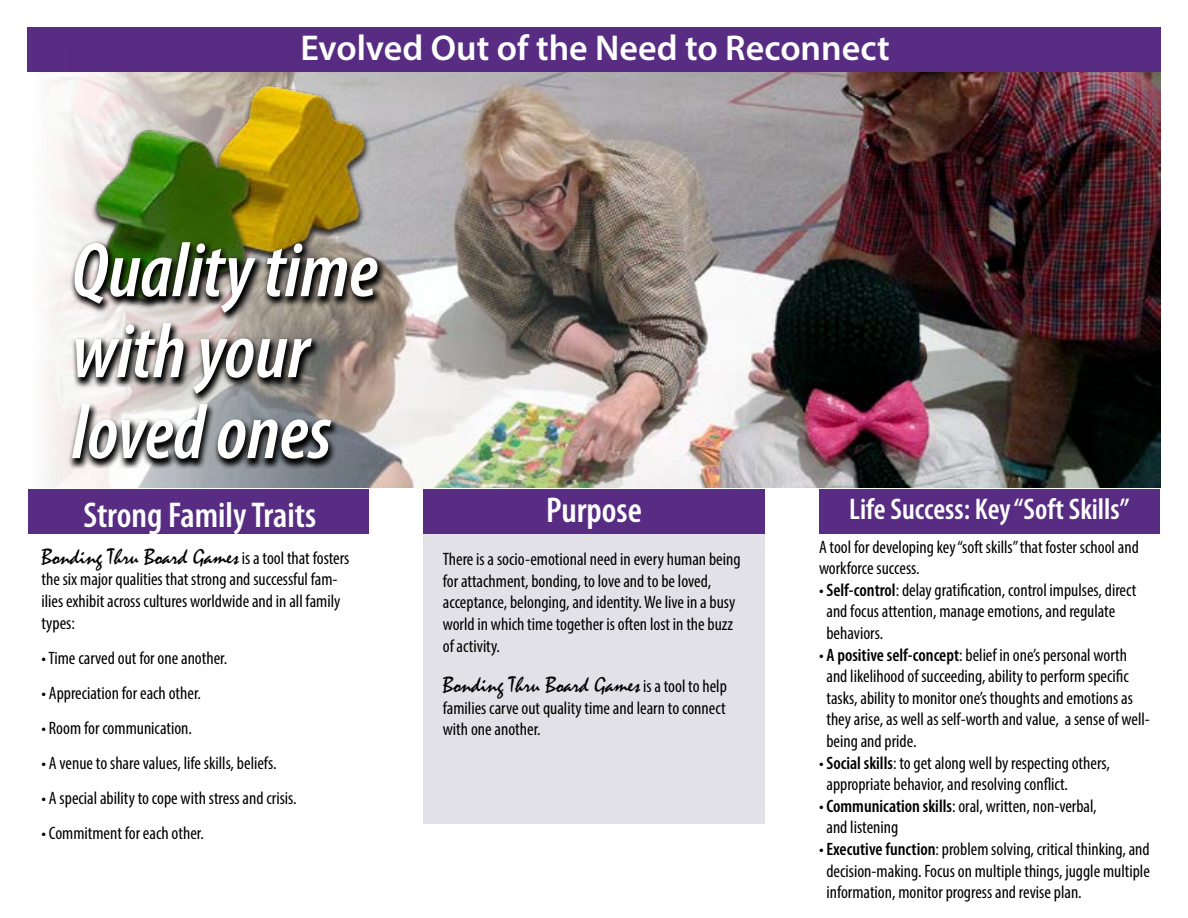
<style>
.page{position:relative;width:1188px;height:918px;background:#fff}
.page>*{position:absolute;margin:0;border:0;box-sizing:border-box;transform-origin:0 0}
.t1{font:italic 600 condensed 78px/81px "Myriad Pro";color:#fff}
.t2{font:600 36px "Myriad Pro";color:#fff}
.t3{font:600 condensed 36px "Myriad Pro";color:#fff}
.t4{font:600 condensed 30px "Myriad Pro";color:#fff}
.t5{font:22.5px "Mistral";color:#000}
.t6{font:condensed 18px/21.6px "Myriad Pro";color:#000}
.s1{font-family:"Myriad Pro";font-stretch:condensed;font-size:18px}
.s2{font-weight:600}
</style>
<div class="page">
<img style="left:28px;top:71px;width:1133px;height:416px">
<div style="left:423px;top:528px;width:342px;height:296px;background:#e2e1e8"></div>
<div style="left:28px;top:489px;width:341px;height:44px;background:#572c82"></div>
<div style="left:423px;top:489px;width:342px;height:44px;background:#572c82"></div>
<div style="left:819px;top:489px;width:341px;height:44px;background:#572c82"></div>
<div style="left:27px;top:27px;width:1134px;height:44px;background:#572c82"></div>
<img style="left:67px;top:71px;width:323px;height:254px">
<svg style="left:68px;top:239px;width:318px;height:230px;background:#727169"></svg>
<h2 class="t2" style="left:300px;top:25px;width:591px">Evolved Out of the Need to Reconnect</h2>
<h1 class="t1" style="left:72px;top:232px;width:307px">Quality time with your loved ones</h1>
<h2 class="t3" style="left:83px;top:495px;width:234px">Strong Family Traits</h2>
<h2 class="t3" style="left:546px;top:490px;width:97px">Purpose</h2>
<h3 class="t4" style="left:849px;top:493px;width:282px">Life Success: Key “Soft Skills”</h3>
<p class="t5" style="left:42px;top:543px;width:310px">Bonding Thru Board Games <span class="s1">is a tool that fosters</span></p>
<p class="t6" style="left:42px;top:568px;width:300px">the six major qualities that strong and successful fam&shy;ilies exhibit across cultures worldwide and in all family types:</p>
<p class="t6" style="left:42px;top:647px;width:187px">• Time carved out for one another.</p>
<p class="t6" style="left:42px;top:682px;width:161px">• Appreciation for each other.</p>
<p class="t6" style="left:42px;top:717px;width:152px">• Room for communication.</p>
<p class="t6" style="left:42px;top:752px;width:237px">• A venue to share values, life skills, beliefs.</p>
<p class="t6" style="left:42px;top:787px;width:257px">• A special ability to cope with stress and crisis.</p>
<p class="t6" style="left:42px;top:822px;width:164px">• Commitment for each other.</p>
<p class="t6" style="left:443px;top:548px;width:299px">There is a socio-emotional need in every human being for attachment, bonding, to love and to be loved, acceptance, belonging, and identity. We live in a busy world in which time together is often lost in the buzz of activity.</p>
<p class="t5" style="left:443px;top:671px;width:286px">Bonding Thru Board Games <span class="s1">is a tool to help</span></p>
<p class="t6" style="left:443px;top:697px;width:284px">families carve out quality time and learn to connect with one another.</p>
<p class="t6" style="left:819px;top:536px;width:321px">A tool for developing key “soft skills” that foster school and workforce success.</p>
<p class="t6" style="left:826px;top:579px;width:311px;text-indent:-7px">• <span class="s2">Self-control</span>: delay gratification, control impulses, direct and focus attention, manage emotions, and regulate behaviors.</p>
<p class="t6" style="left:826px;top:644px;width:325px;text-indent:-7px">• <span class="s2">A positive self-concept</span>: belief in one’s personal worth and likelihood of succeeding, ability to perform specific tasks, ability to monitor one’s thoughts and emotions as they arise, as well as self-worth and value, a sense of well&shy;being and pride.</p>
<p class="t6" style="left:826px;top:752px;width:285px;text-indent:-7px">• <span class="s2">Social skills</span>: to get along well by respecting others, appropriate behavior, and resolving conflict.</p>
<p class="t6" style="left:826px;top:795px;width:272px;text-indent:-7px">• <span class="s2">Communication skills</span>: oral, written, non-verbal, and listening</p>
<p class="t6" style="left:826px;top:838px;width:325px;text-align:justify;text-indent:-7px">• <span class="s2">Executive function</span>: problem solving, critical thinking, and decision-making. Focus on multiple things, juggle multiple information, monitor progress and revise plan.</p>
</div>
